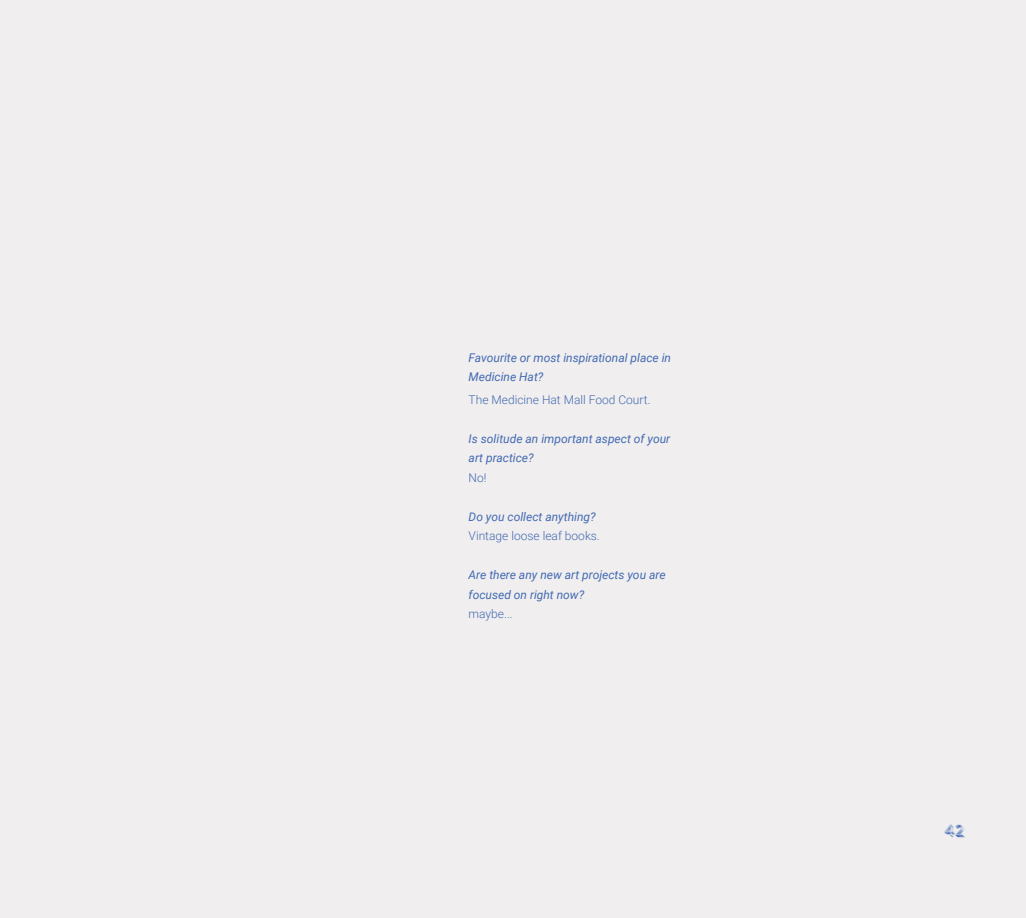
<style>
.page{position:relative;width:1026px;height:918px;background:#f0eeee}
.page>*{position:absolute;margin:0;border:0;box-sizing:border-box;transform-origin:0 0}
.t1{font:16.5px "Rig Light Halftone";color:#426ab3}
.t2{font:italic 12px/19.5px "Roboto";color:#426ab3}
.t3{font:300 12px "Roboto";color:#426ab3}
</style>
<div class="page">
<p class="t2" style="left:469px;top:347px;width:204px">Favourite or most inspirational place in<br>Medicine Hat?</p>
<p class="t3" style="left:469px;top:391px;width:183px">The Medicine Hat Mall Food Court.</p>
<p class="t2" style="left:469px;top:428px;width:203px">Is solitude an important aspect of your art practice?</p>
<p class="t3" style="left:469px;top:469px;width:19px">No!</p>
<p class="t2" style="left:469px;top:506px;width:129px">Do you collect anything?</p>
<p class="t3" style="left:469px;top:528px;width:133px">Vintage loose leaf books.</p>
<p class="t2" style="left:469px;top:565px;width:198px">Are there any new art projects you are focused on right now?</p>
<p class="t3" style="left:469px;top:606px;width:46px">maybe...</p>
<h1 class="t1" style="left:945px;top:821px;width:21px">42</h1>
</div>
